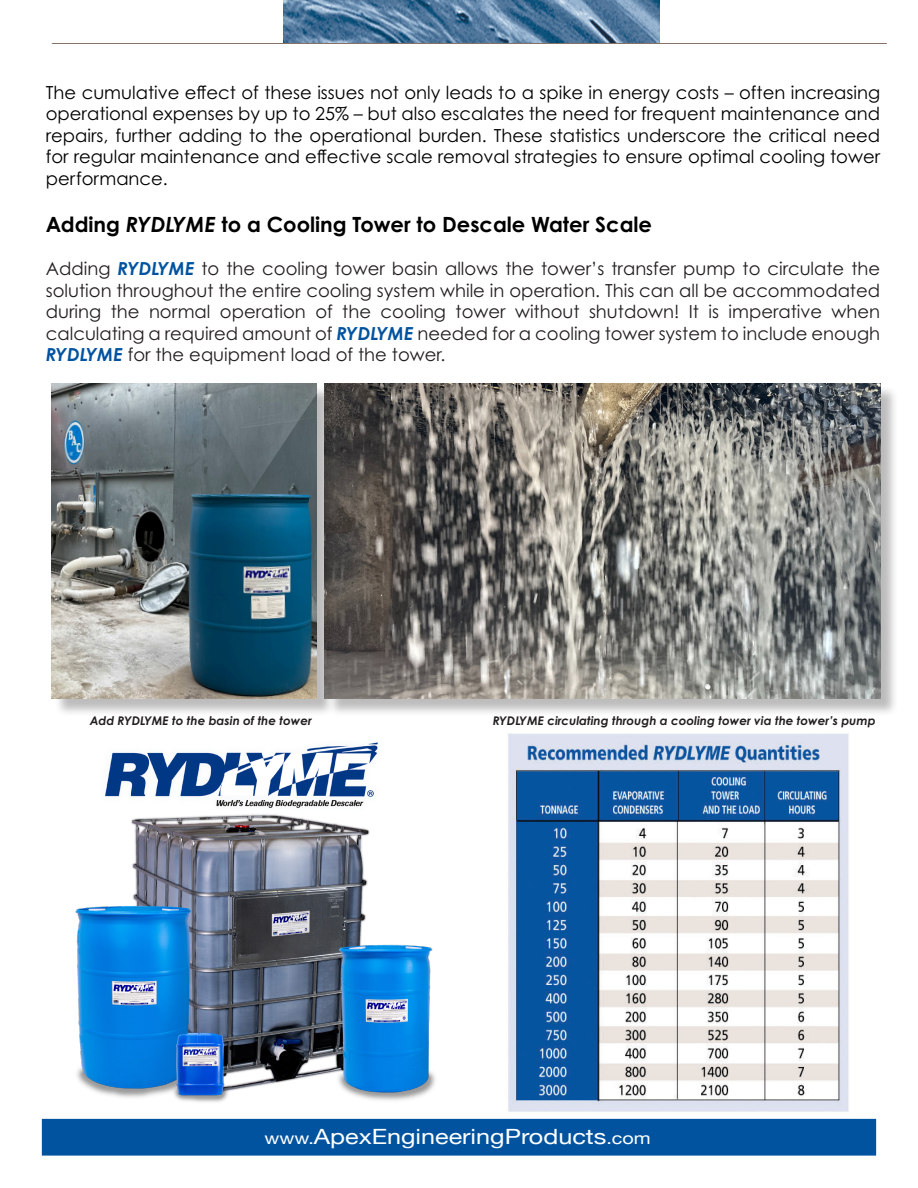
<style>
.page{position:relative;width:918px;height:1188px;background:#fff}
.page>*{position:absolute;margin:0;border:0;box-sizing:border-box;transform-origin:0 0}
.t1{font:700 21px "Century Gothic Pro";color:#000}
.t2{font:21px "Helvetica Neue";color:#fff;scale:1.2 1}
.t3{font:18px/21.6px "Century Gothic Pro";color:#231f20;text-align:justify}
.t4{font:18px/21.6px "Century Gothic Pro";color:#000;text-align:justify}
.t5{font:italic 13.5px "Calibri";color:#fff}
.t6{font:italic 700 12px "Century Gothic Pro";color:#231f20}
.s1{font-style:italic}
.s2{font-weight:700;font-style:italic;color:#0153a0}
.s3{font-size:16.5px}
</style>
<div class="page">
<img style="left:284px;top:0;width:375px;height:43px">
<hr style="left:52px;top:43px;width:835px;height:1px;background:#877267">
<div style="left:42px;top:1119px;width:834px;height:37px;background:#0153a0;border:2px solid #0153a0"></div>
<img style="left:75px;top:814px;width:361px;height:288px">
<div style="left:327px;top:386px;width:572px;height:331px;background:#231f20;opacity:.3"></div>
<img style="left:325px;top:383px;width:555px;height:315px">
<div style="left:54px;top:386px;width:281px;height:331px;background:#231f20;opacity:.3"></div>
<img style="left:52px;top:383px;width:264px;height:315px">
<img style="left:105px;top:742px;width:273px;height:66px">
<img style="left:508px;top:733px;width:341px;height:379px">
<p class="t4" style="left:46px;top:81px;width:836px">The cumulative effect of these issues not only leads to a spike in energy costs – often increasing operational expenses by up to 25% – but also escalates the need for frequent maintenance and repairs, further adding to the operational burden. These statistics underscore the critical need for regular maintenance and effective scale removal strategies to ensure optimal cooling tower performance.</p>
<p class="t1" style="left:46px;top:211px;width:608px">Adding <span class="s1">RYDLYME</span> to a Cooling Tower to Descale Water Scale</p>
<p class="t3" style="left:46px;top:257px;width:836px">Adding <span class="s2">RYDLYME</span> to the cooling tower basin allows the tower’s transfer pump to circulate the solution throughout the entire cooling system while in operation. This can all be accommodated during the normal operation of the cooling tower without shutdown! It is imperative when calculating a required amount of <span class="s2">RYDLYME</span> needed for a cooling tower system to include enough <span class="s2">RYDLYME</span> for the equipment load of the tower.</p>
<p class="t5" style="left:236px;top:134px;width:8px">*</p>
<p class="t6" style="left:90px;top:713px;width:224px">Add RYDLYME to the basin of the tower</p>
<p class="t6" style="left:493px;top:713px;width:384px">RYDLYME circulating through a cooling tower via the tower’s pump</p>
<p class="t2" style="left:264px;top:1122px;width:324px"><span class="s3">www.</span>ApexEngineeringProducts<span class="s3">.com</span></p>
</div>
